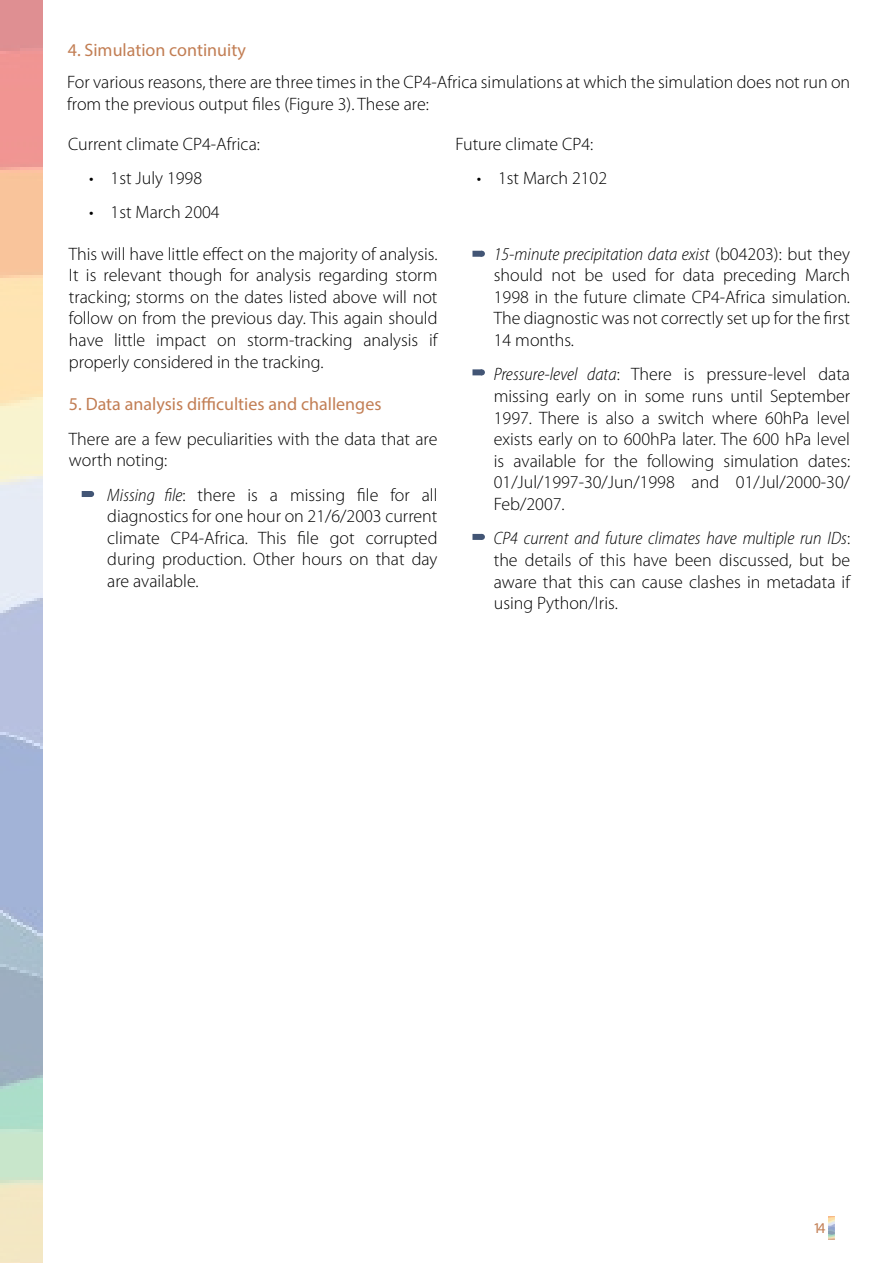
<style>
.page{position:relative;width:893px;height:1263px;background:#fff}
.page>*{position:absolute;margin:0;border:0;box-sizing:border-box;transform-origin:0 0}
.t1{font:300 18px/21.6px "Myriad Pro";color:#000;text-align:justify}
.t2{font:18px "Myriad Pro";color:#c27e54}
.t3{font:15px "Myriad Pro";color:#c27e54}
.s1{font-style:italic;font-stretch:semi-condensed}
</style>
<div class="page">
<img style="left:828px;top:1216px;width:7px;height:23px">
<div style="left:82px;top:491px;width:9px;height:6px;background:#425575"></div>
<svg style="left:91px;top:491px;width:3px;height:6px"></svg>
<div style="left:472px;top:251px;width:10px;height:6px;background:#425575"></div>
<svg style="left:479px;top:251px;width:6px;height:6px"></svg>
<div style="left:472px;top:369px;width:10px;height:6px;background:#425575"></div>
<svg style="left:479px;top:369px;width:6px;height:6px"></svg>
<div style="left:472px;top:534px;width:10px;height:6px;background:#425575"></div>
<svg style="left:479px;top:534px;width:6px;height:6px"></svg>
<p class="t2" style="left:68px;top:39px;width:180px">4. Simulation continuity</p>
<p class="t1" style="left:67px;top:72px;width:785px">For various reasons, there are three times in the CP4-Africa simulations at which the simulation does not run on from the previous output files (Figure 3). These are:</p>
<p class="t1" style="left:68px;top:133px;width:193px">Current climate CP4-Africa:</p>
<p class="t1" style="left:89px;top:167px;width:114px">• 1st July 1998</p>
<p class="t1" style="left:89px;top:202px;width:132px">• 1st March 2004</p>
<p class="t1" style="left:455px;top:133px;width:139px">Future climate CP4:</p>
<p class="t1" style="left:477px;top:167px;width:132px">• 1st March 2102</p>
<p class="t1" style="left:69px;top:243px;width:370px">This will have little effect on the majority of analysis.<br>It is relevant though for analysis regarding storm tracking; storms on the dates listed above will not follow on from the previous day. This again should have little impact on storm-tracking analysis if properly considered in the tracking.</p>
<p class="t2" style="left:69px;top:393px;width:314px">5. Data analysis difficulties and challenges</p>
<p class="t1" style="left:69px;top:428px;width:370px">There are a few peculiarities with the data that are worth noting:</p>
<p class="t1" style="left:107px;top:484px;width:332px"><span class="s1">Missing file</span>: there is a missing file for all diagnostics for one hour on 21/6/2003 current climate CP4-Africa. This file got corrupted during production. Other hours on that day are available.</p>
<p class="t1" style="left:494px;top:243px;width:358px"><span class="s1">15-minute precipitation data exist</span> (b04203): but they should not be used for data preceding March 1998 in the future climate CP4-Africa simulation.<br>The diagnostic was not correctly set up for the first 14 months.</p>
<p class="t1" style="left:494px;top:364px;width:358px"><span class="s1">Pressure-level data</span>: There is pressure-level data missing early on in some runs until September 1997. There is also a switch where 60hPa level exists early on to 600hPa later. The 600 hPa level is available for the following simulation dates:<br>01/Jul/1997-30/Jun/1998 and 01/Jul/2000-30/ Feb/2007.</p>
<p class="t1" style="left:494px;top:528px;width:358px"><span class="s1">CP4 current and future climates have multiple run IDs</span>: the details of this have been discussed, but be aware that this can cause clashes in metadata if using Python/Iris.</p>
<p class="t3" style="left:813px;top:1218px;width:14px">14</p>
</div>
